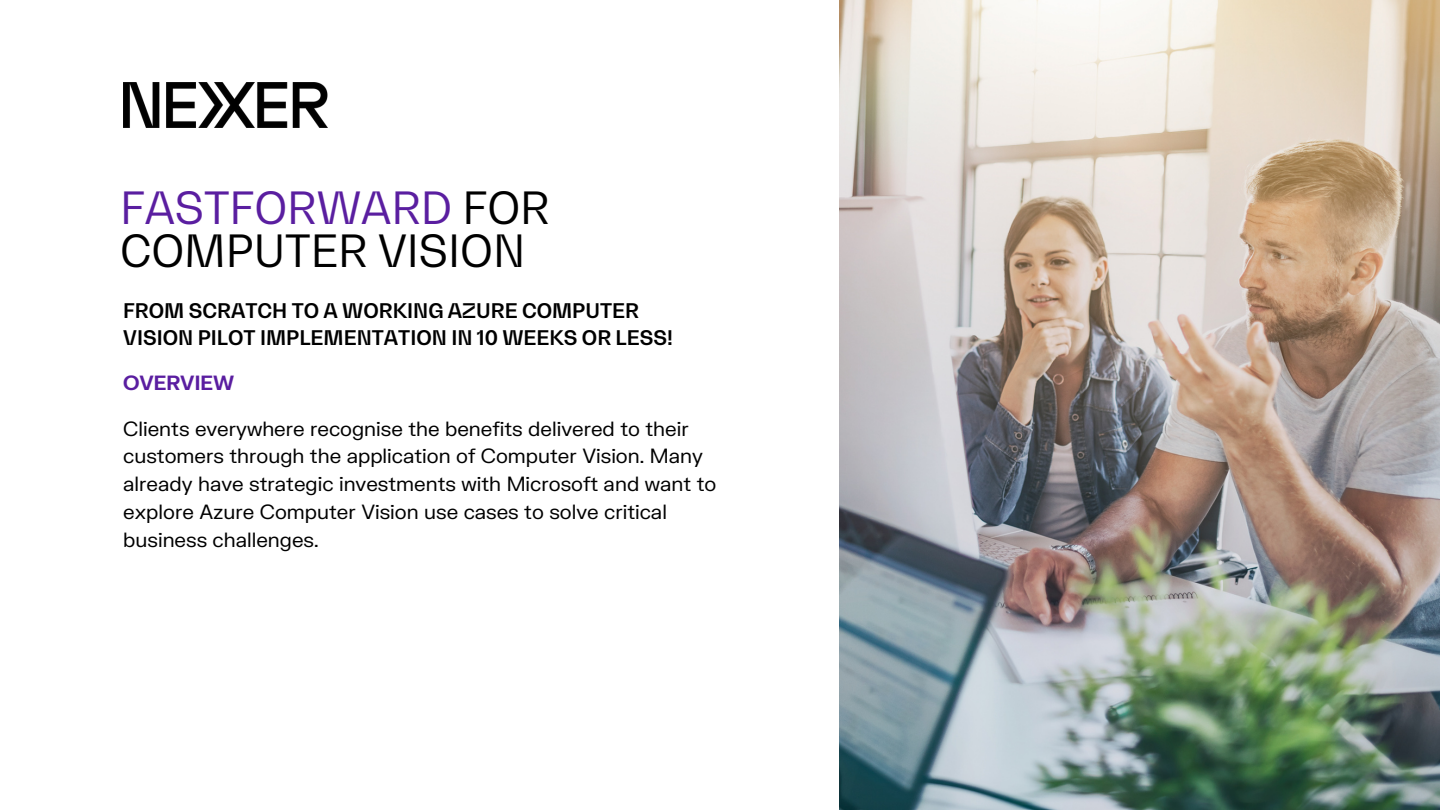
<style>
.page{position:relative;width:1440px;height:810px;background:#fff}
.page>*{position:absolute;margin:0;border:0;box-sizing:border-box;transform-origin:0 0}
.t1{font:44px/43.5px "Bw Gradual";color:#000}
.t2{font:20px/27.8px "FK Grotesk";color:#000}
.t3{font:700 20px/27.8px "Bw Gradual";color:#000}
.t4{font:700 20px "FK Grotesk";color:#5a1ea0}
.s1{color:#5a1ea0}
</style>
<div class="page">
<img style="left:123px;top:82px;width:204px;height:45px">
<img style="left:840px;top:0;width:600px;height:810px">
<h1 class="t1" style="left:120px;top:186px;width:431px"><span class="s1">FASTFORWARD</span> FOR<br>COMPUTER VISION</h1>
<p class="t3" style="left:123px;top:296px;width:551px">FROM SCRATCH TO A WORKING AZURE COMPUTER<br>VISION PILOT IMPLEMENTATION IN 10 WEEKS OR LESS!</p>
<p class="t4" style="left:123px;top:371px;width:113px">OVERVIEW</p>
<p class="t2" style="left:123px;top:415px;width:595px">Clients everywhere recognise the benefits delivered to their customers through the application of Computer Vision. Many already have strategic investments with Microsoft and want to explore Azure Computer Vision use cases to solve critical business challenges.</p>
</div>
